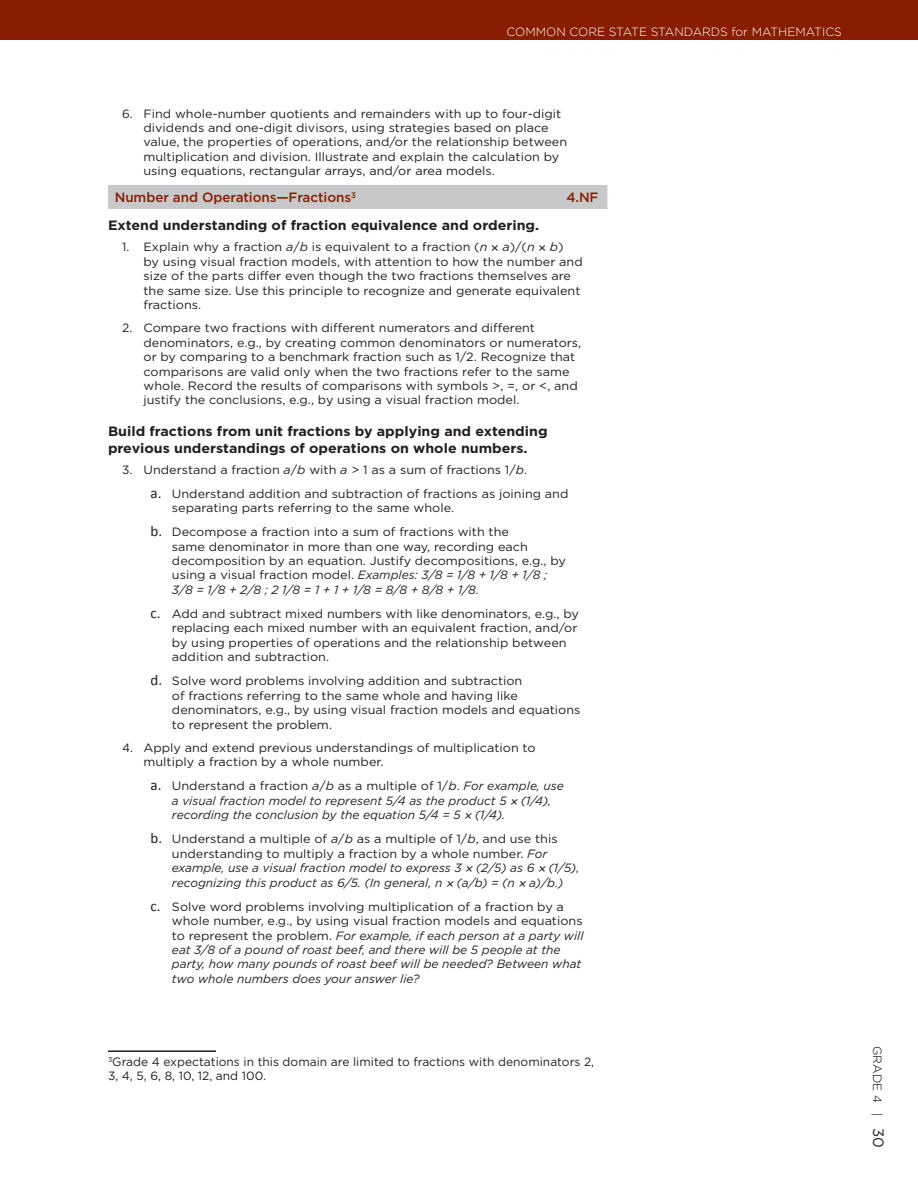
<style>
.page{position:relative;width:918px;height:1188px;background:#fff}
.page>*{position:absolute;margin:0;border:0;box-sizing:border-box;transform-origin:0 0}
.t1{font:700 13.5px/16.2px "Gotham";color:#231f20;scale:1.05 1}
.t2{font:500 13.5px "Gotham";letter-spacing:-.005em;color:#891d02}
.t3{font:12px/14.4px "Gotham";color:#231f20}
.t4{font:12px/14.4px "Gotham";color:#231f20;scale:1.05 1}
.t5{font:italic 12px/14.4px "Gotham";color:#231f20;scale:1.05 1}
.t6{font:italic 12px/14.4px "Gotham";color:#231f20}
.t7{font:300 12px "Gotham";color:#fff}
.t8{font:300 12px "Gotham";color:#000}
.s1{font-style:italic}
.s2{font-family:"Helvetica"}
.s3{font-family:"Calibri";font-size:15px}
.s4{font-family:"Calibri";font-style:normal;font-size:15px}
.s5{font-style:normal}
.s6{font-weight:400;font-size:15px;color:#231f20}
</style>
<div class="page">
<div style="left:0;top:0;width:918px;height:40px;background:#891d02"></div>
<div style="left:108px;top:185px;width:500px;height:24px;background:#c7c8ca"></div>
<hr style="left:108px;top:1050px;width:108px;height:2px;background:#231f20">
<p class="t7" style="left:507px;top:24px;width:255px">COMMON CORE STATE STANDARDS FOR MAT</p>
<p class="t7" style="left:778px;top:24px;width:19px">HEMAT</p>
<p class="t7" style="left:822px;top:24px;width:21px">ICS</p>
<p class="t3" style="left:144px;top:106px;width:425px;text-indent:-21px">6. Find whole-number quotients and remainders with up to four-digit dividends and one-digit divisors, using strategies based on place value, the properties of operations, and/or the relationship between multiplication and division. Illustrate and explain the calculation by using equations, rectangular arrays, and/or area models.</p>
<p class="t2" style="left:115px;top:189px;width:243px">N umber and Operations—Fractions<sup>3</sup></p>
<p class="t2" style="left:566px;top:189px;width:23px">4.NF</p>
<p class="t1" style="left:108px;top:217px;width:412px">Extend understanding of fraction equivalence and ordering.</p>
<p class="t3" style="left:144px;top:240px;width:441px;text-indent:-21px">1. Explain why a fraction <span class="s1">a</span>/<span class="s1">b</span> is equivalent to a fraction (<span class="s1">n</span> <span class="s2">×</span> <span class="s1">a</span>)/(<span class="s1">n</span> <span class="s2">×</span> <span class="s1">b</span>)<br>by using visual fraction models, with attention to how the number and size of the parts differ even though the two fractions themselves are the same size. Use this principle to recognize and generate equivalent fractions.</p>
<p class="t3" style="left:144px;top:321px;width:439px;text-indent:-21px">2. Compare two fractions with different numerators and different denominators, e.g., by creating common denominators or numerators, or by comparing to a benchmark fraction such as 1/2. Recognize that comparisons are valid only when the two fractions refer to the same whole. Record the results of comparisons with symbols &gt;, =, or &lt;, and justify the conclusions, e.g., by using a visual fraction model.</p>
<p class="t1" style="left:108px;top:423px;width:420px">Build fractions from unit fractions by applying and extending previous understandings of operations on whole numbers.</p>
<p class="t3" style="left:151px;top:457px;width:419px;line-height:24.2px;text-indent:-28px">3. Understand a fraction <span class="s1">a</span>/<span class="s1">b</span> with <span class="s1">a</span> &gt; 1 as a sum of fractions 1/<span class="s1">b</span>.<br><span class="s3">a.</span> Understand addition and subtraction of fractions as joining and</p>
<p class="t4" style="left:151px;top:496px;width:343px;line-height:24.2px;text-indent:21px">separating parts referring to the same whole.<br><span class="s3">b.</span> Decompose a fraction into a sum of fractions with the</p>
<p class="t4" style="left:172px;top:539px;width:377px">same denominator in more than one way, recording each decomposition by an equation. Justify decompositions, e.g., by using a visual fraction model. <span class="s1">Examples: 3/8 = 1/8 + 1/8 + 1/8 ; 3/8 = 1/8 + 2/8 ; 2 1/8 = 1 + 1 + 1/8 = 8/8 + 8/8 + 1/8.</span></p>
<p class="t4" style="left:172px;top:606px;width:389px;text-indent:-21px"><span class="s3">c.</span> Add and subtract mixed numbers with like denominators, e.g., by replacing each mixed number with an equivalent fraction, and/or by using properties of operations and the relationship between addition and subtraction.</p>
<p class="t4" style="left:172px;top:674px;width:391px;text-indent:-21px"><span class="s3">d.</span> Solve word problems involving addition and subtraction<br>of fractions referring to the same whole and having like denominators, e.g., by using visual fraction models and equations to represent the problem.</p>
<p class="t3" style="left:144px;top:740px;width:394px;text-indent:-21px">4. Apply and extend previous understandings of multiplication to multiply a fraction by a whole number.</p>
<p class="t5" style="left:172px;top:779px;width:375px;text-indent:-21px"><span class="s4">a.</span> <span class="s5">Understand a fraction</span> a<span class="s5">/</span>b <span class="s5">as a multiple of 1/</span>b<span class="s5">.</span> For example, use a visual fraction model to represent 5/4 as the product 5 <span class="s2">×</span> (1/4), recording the conclusion by the equation 5/4 = 5 <span class="s2">×</span> (1/4).</p>
<p class="t5" style="left:172px;top:832px;width:390px;text-indent:-21px"><span class="s4">b.</span> <span class="s5">Understand a multiple of</span> a<span class="s5">/</span>b <span class="s5">as a multiple of 1/</span>b<span class="s5">, and use this understanding to multiply a fraction by a whole number.</span> For example, use a visual fraction model to express 3 <span class="s2">×</span> (2/5) as 6 <span class="s2">×</span> (1/5), recognizing this product as 6/5. (In general, n <span class="s2">×</span> (a/b) = (n <span class="s2">×</span> a)/b.)</p>
<p class="t6" style="left:172px;top:899px;width:413px;text-indent:-21px"><span class="s4">c.</span> <span class="s5">Solve word problems involving multiplication of a fraction by a whole number, e.g., by using visual fraction models and equations to represent the problem.</span> For example, if each person at a party will eat 3/8 of a pound of roast beef, and there will be 5 people at the party, how many pounds of roast beef will be needed? Between what two whole numbers does your answer lie?</p>
<p class="t3" style="left:108px;top:1054px;width:488px"><sup>3</sup>Grade 4 expectations in this domain are limited to fractions with denominators 2,<br>3, 4, 5, 6, 8, 10, 12, and 100.</p>
<p class="t8" style="left:885px;top:1046px;width:103px;rotate:90deg">G RADE 4 | <span class="s6">30</span></p>
</div>
